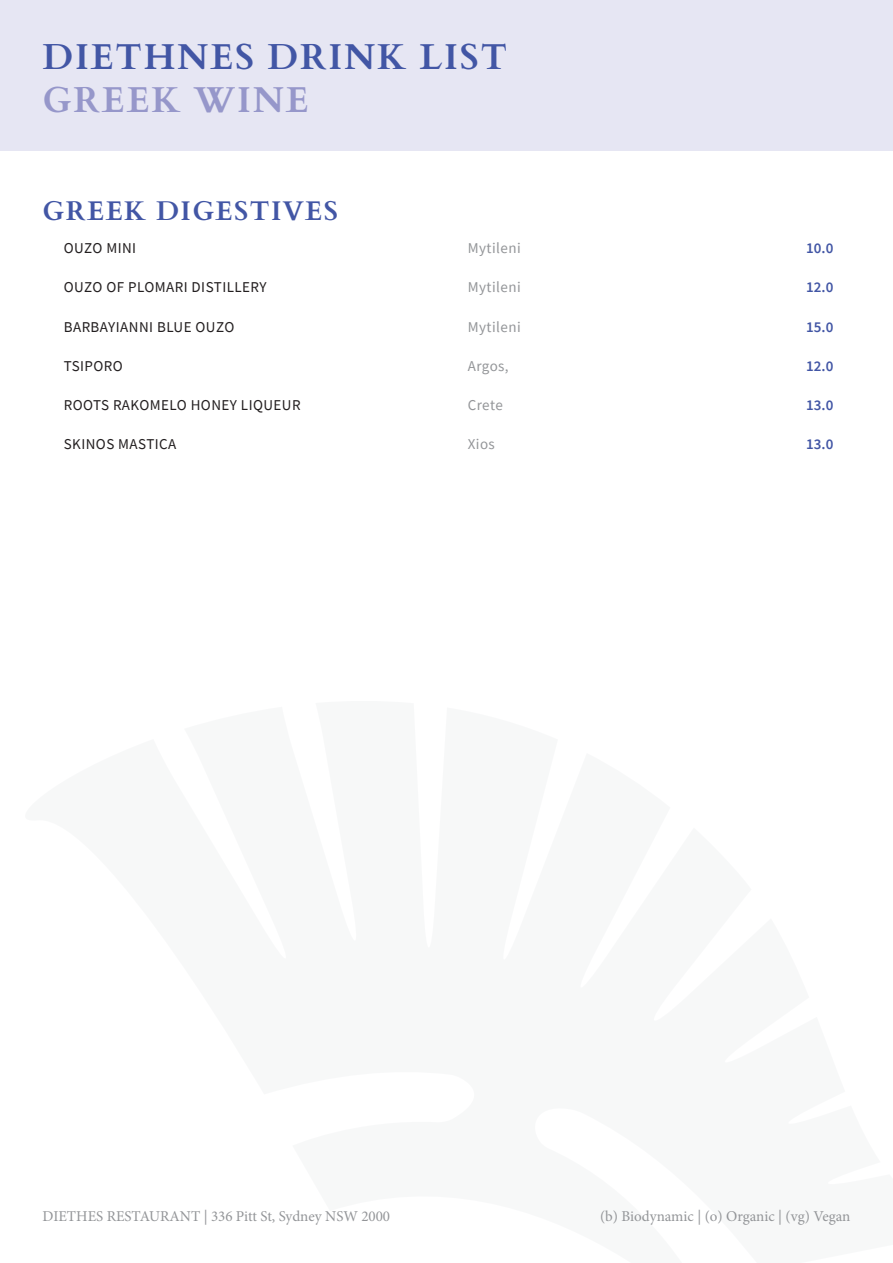
<style>
.page{position:relative;width:893px;height:1263px;background:#fff}
.page>*{position:absolute;margin:0;border:0;box-sizing:border-box;transform-origin:0 0}
.t1{font:700 36px/43.2px "Cardo";letter-spacing:.05em;color:#4256a5}
.t2{font:700 27px "Cardo";letter-spacing:.05em;color:#4256a5}
.t3{font:15px "Source Sans Pro";letter-spacing:.03em;color:#231f20}
.t4{font:15px "Minion Pro";color:#939598}
.t5{font:15px "Source Sans Pro";letter-spacing:.03em;color:#939598}
.t6{font:600 15px "Source Sans Pro";color:#4256a5}
.s1{color:#9697ca}
</style>
<div class="page">
<div style="left:0;top:0;width:893px;height:151px;background:#e6e6f3"></div>
<p class="t1" style="left:43px;top:32px;width:466px">DIETHNES DRINK LIST<br><span class="s1">GREEK WINE</span></p>
<p class="t2" style="left:43px;top:190px;width:297px">GREEK DIGESTIVES</p>
<p class="t3" style="left:64px;top:239px;width:74px">OUZO MINI</p>
<p class="t3" style="left:64px;top:278px;width:204px">OUZO OF PLOMARI DISTILLERY</p>
<p class="t3" style="left:64px;top:317px;width:172px">BARBAYIANNI BLUE OUZO</p>
<p class="t3" style="left:64px;top:356px;width:61px">TSIPORO</p>
<p class="t3" style="left:64px;top:396px;width:238px">ROOTS RAKOMELO HONEY LIQUEUR</p>
<p class="t3" style="left:64px;top:435px;width:114px">SKINOS MASTICA</p>
<p class="t5" style="left:468px;top:239px;width:54px">Mytileni</p>
<p class="t5" style="left:468px;top:278px;width:54px">Mytileni</p>
<p class="t5" style="left:468px;top:317px;width:54px">Mytileni</p>
<p class="t5" style="left:468px;top:356px;width:42px">Argos,</p>
<p class="t5" style="left:468px;top:396px;width:37px">Crete</p>
<p class="t5" style="left:468px;top:435px;width:29px">Xios</p>
<p class="t6" style="left:806px;top:238px;width:29px">10.0</p>
<p class="t6" style="left:806px;top:278px;width:29px">12.0</p>
<p class="t6" style="left:806px;top:317px;width:29px">15.0</p>
<p class="t6" style="left:806px;top:356px;width:29px">12.0</p>
<p class="t6" style="left:806px;top:395px;width:29px">13.0</p>
<p class="t6" style="left:806px;top:435px;width:29px">13.0</p>
<p class="t4" style="left:43px;top:1206px;width:349px">DIETHES RESTAURANT | 336 Pitt St, Sydney NSW 2000</p>
<p class="t4" style="left:600px;top:1206px;width:252px">(b) Biodynamic | (o) Organic | (vg) Vegan</p>
</div>
